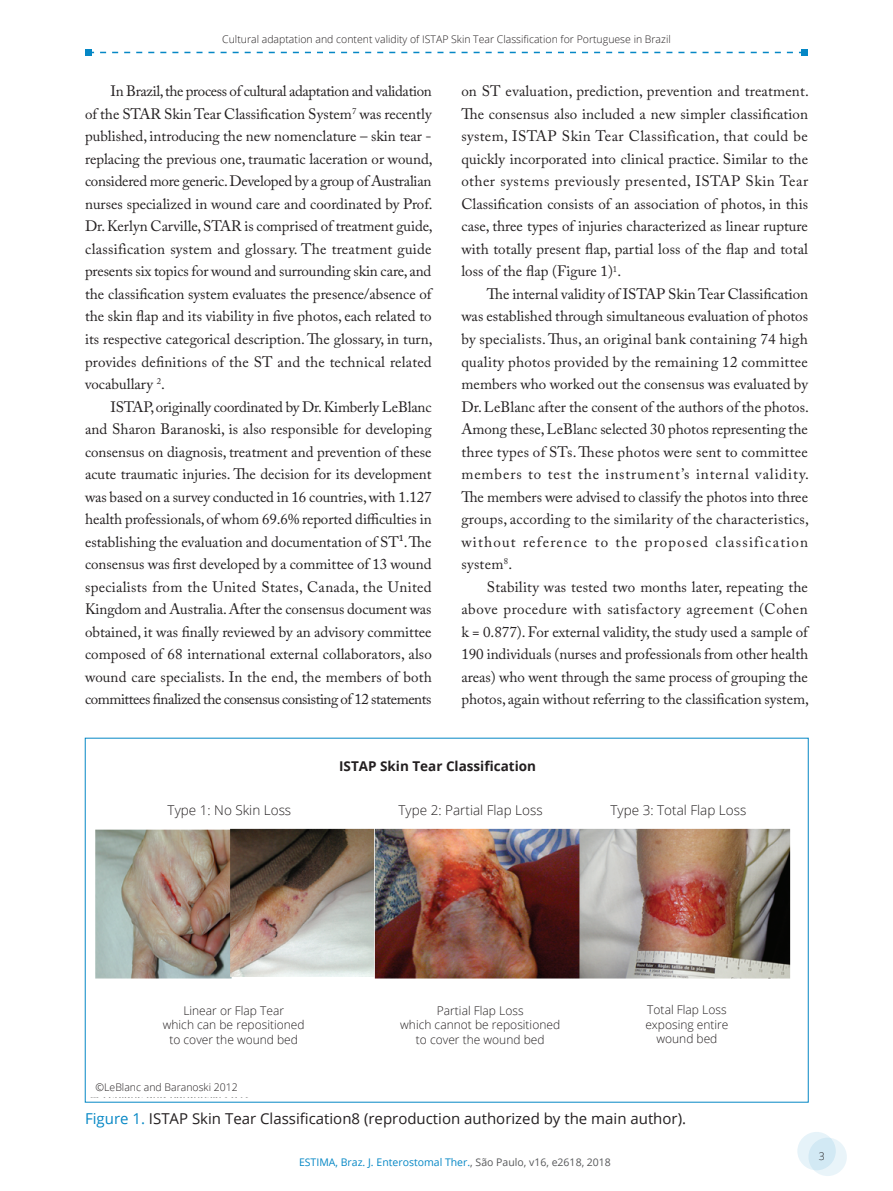
<style>
.page{position:relative;width:893px;height:1191px;background:#fff}
.page>*{position:absolute;margin:0;border:0;box-sizing:border-box;transform-origin:0 0}
.txt{font:15px/22.5px "Adobe Caslon Pro";letter-spacing:.005em;color:#231f20;text-align:justify}
.Títulos{font:15px "Open Sans";color:#231f20}
.t1{font:300 13.5px "Open Sans";color:#231f20}
.t2{font:700 13.5px "Open Sans";color:#231f20}
.t3{font:300 12px/14.4px "Open Sans";color:#231f20;text-align:center}
.t4{font:300 10.5px "Open Sans";color:#231f20}
.t5{font:10.5px "Open Sans";color:#0587c5}
.s1{color:#0587c5}
.s2{color:#57585a}
</style>
<div class="page">
<div style="left:797px;top:1131px;width:39px;height:39px;background:#e6f3f9;border-radius:50%"></div>
<svg style="left:808px;top:1137px;width:39px;height:39px"></svg>
<svg style="left:85px;top:49px;width:723px;height:6px"></svg>
<img style="left:95px;top:828px;width:696px;height:151px">
<p class="t4" style="left:222px;top:32px;width:450px">Cultural adaptation and content validity of ISTAP Skin Tear Classification for Portuguese in Brazil</p>
<p class="txt" style="left:85px;top:80px;width:349px;text-indent:26px">In Brazil, the process of cultural adaptation and validation of the STAR Skin Tear Classification System<sup>7</sup> was recently published, introducing the new nomenclature – skin tear - replacing the previous one, traumatic laceration or wound, considered more generic. Developed by a group of Australian nurses specialized in wound care and coordinated by Prof.<br>Dr. Kerlyn Carville, STAR is comprised of treatment guide, classification system and glossary. The treatment guide presents six topics for wound and surrounding skin care, and the classification system evaluates the presence/absence of the skin flap and its viability in five photos, each related to its respective categorical description. The glossary, in turn, provides definitions of the ST and the technical related vocabullary <sup>2</sup>.</p>
<p class="txt" style="left:85px;top:395px;width:348px;text-indent:26px">ISTAP, originally coordinated by Dr. Kimberly LeBlanc and Sharon Baranoski, is also responsible for developing consensus on diagnosis, treatment and prevention of these acute traumatic injuries. The decision for its development was based on a survey conducted in 16 countries, with 1.127 health professionals, of whom 69.6% reported difficulties in establishing the evaluation and documentation of ST¹. The consensus was first developed by a committee of 13 wound specialists from the United States, Canada, the United Kingdom and Australia. After the consensus document was obtained, it was finally reviewed by an advisory committee composed of 68 international external collaborators, also wound care specialists. In the end, the members of both committees finalized the consensus consisting of 12 statements</p>
<p class="txt" style="left:461px;top:80px;width:349px">on ST evaluation, prediction, prevention and treatment.<br>The consensus also included a new simpler classification system, ISTAP Skin Tear Classification, that could be quickly incorporated into clinical practice. Similar to the other systems previously presented, ISTAP Skin Tear Classification consists of an association of photos, in this case, three types of injuries characterized as linear rupture with totally present flap, partial loss of the flap and total loss of the flap (Figure 1)<sup>1</sup>.</p>
<p class="txt" style="left:461px;top:282px;width:349px;text-indent:26px">The internal validity of ISTAP Skin Tear Classification was established through simultaneous evaluation of photos by specialists. Thus, an original bank containing 74 high quality photos provided by the remaining 12 committee members who worked out the consensus was evaluated by Dr. LeBlanc after the consent of the authors of the photos.<br>Among these, LeBlanc selected 30 photos representing the three types of STs. These photos were sent to committee members to test the instrument’s internal validity.<br>The members were advised to classify the photos into three groups, according to the similarity of the characteristics, without reference to the proposed classification system<sup>8</sup>.</p>
<p class="txt" style="left:461px;top:575px;width:349px;text-indent:26px">Stability was tested two months later, repeating the above procedure with satisfactory agreement (Cohen k = 0.877). For external validity, the study used a sample of 190 individuals (nurses and professionals from other health areas) who went through the same process of grouping the photos, again without referring to the classification system,</p>
<p class="t2" style="left:339px;top:757px;width:198px">ISTAP Skin Tear Classification</p>
<p class="t1" style="left:168px;top:801px;width:125px">Type 1: No Skin Loss</p>
<p class="t1" style="left:398px;top:801px;width:146px">Type 2: Partial Flap Loss</p>
<p class="t1" style="left:610px;top:801px;width:137px">Type 3: Total Flap Loss</p>
<p class="t3" style="left:163px;top:1002px;width:143px">Linear or Flap Tear<br>which can be repositioned to cover the wound bed</p>
<p class="t4" style="left:95px;top:1079px;width:144px">©LeBlanc and Baranoski 2012</p>
<p class="t3" style="left:400px;top:1002px;width:161px">Partial Flap Loss<br>which cannot be repositioned to cover the wound bed</p>
<p class="t3" style="left:645px;top:1002px;width:85px">Total Flap Loss exposing entire wound bed</p>
<p class="Títulos" style="left:85px;top:1108px;width:603px"><span class="s1">Figure 1.</span> ISTAP Skin Tear Classification8 (reproduction authorized by the main author).</p>
<p class="t5" style="left:299px;top:1154px;width:313px">ESTIMA, Braz. J. Enterostomal Ther.<span class="s2">, São Paulo, v16, e2618, 2018</span></p>
<p class="t4" style="left:819px;top:1148px;width:7px">3</p>
</div>
